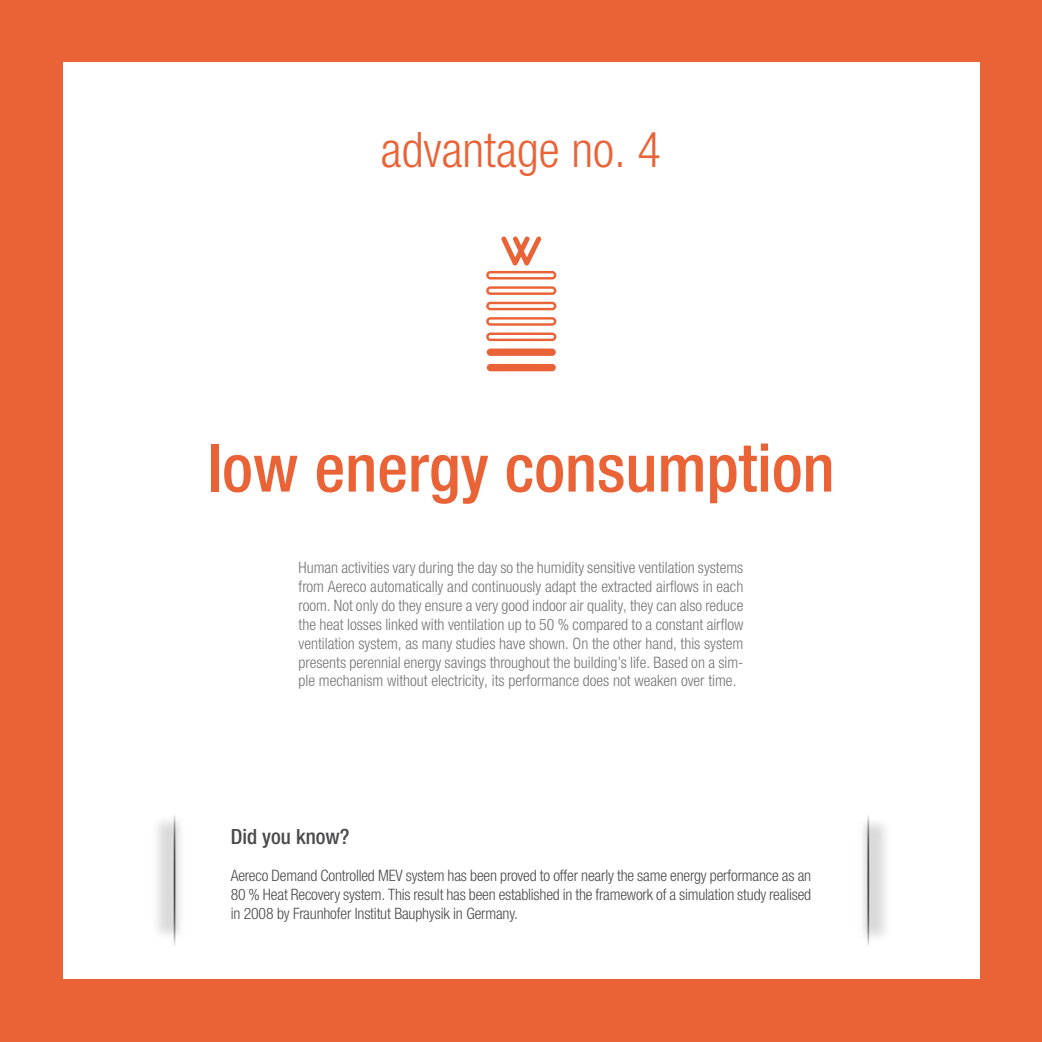
<style>
.page{position:relative;width:1042px;height:1042px;background:#ea6337}
.page>*{position:absolute;margin:0;border:0;box-sizing:border-box;transform-origin:0 0}
.t1{font:500 condensed 66.5px "Helvetica Neue LTW1 G";color:#ea6337}
.t2{font:300 condensed 49px "Helvetica Neue LTW1 G";color:#ea6337}
.t3{font:500 condensed 21px "Helvetica Neue LTW1 G";color:#4b4b4d}
.t4{font:300 condensed 15.75px/18.9px "Helvetica Neue LTW1 G";color:#757577;text-align:justify}
.t5{font:300 condensed 15.75px/18.9px "Helvetica Neue LTW1 G";letter-spacing:-.01em;color:#4b4b4d;text-align:justify}
</style>
<div class="page">
<div style="left:63px;top:63px;width:916px;height:916px;background:#fff"></div>
<div style="left:150px;top:814px;width:39px;height:128px;background:#000;opacity:.15"></div>
<div style="left:177px;top:823px;width:20px;height:109px;background:#fff"></div>
<hr style="left:174px;top:813px;width:1px;height:134px;background:#4b4b4d">
<div style="left:854px;top:816px;width:39px;height:128px;background:#000;opacity:.15"></div>
<div style="left:846px;top:825px;width:20px;height:110px;background:#fff"></div>
<hr style="left:867px;top:813px;width:2px;height:134px;background:#4b4b4d">
<svg style="left:486px;top:271px;width:70px;height:8px"></svg>
<svg style="left:486px;top:286px;width:70px;height:9px"></svg>
<svg style="left:486px;top:302px;width:70px;height:8px"></svg>
<svg style="left:486px;top:317px;width:70px;height:9px"></svg>
<svg style="left:486px;top:332px;width:70px;height:9px"></svg>
<div style="left:487px;top:364px;width:69px;height:7px;background:#ea6337;border-radius:4px"></div>
<div style="left:487px;top:348px;width:69px;height:8px;background:#ea6337;border-radius:4px"></div>
<svg style="left:501px;top:236px;width:40px;height:29px"></svg>
<h2 class="t2" style="left:381px;top:121px;width:282px">advantage no. 4</h2>
<h1 class="t1" style="left:207px;top:428px;width:629px">low energy consumption</h1>
<p class="t4" style="left:299px;top:558px;width:446px">Human activities vary during the day so the humidity sensitive ventilation systems from Aereco automatically and continuously adapt the extracted airflows in each room. Not only do they ensure a very good indoor air quality, they can also reduce the heat losses linked with ventilation up to 50 % compared to a constant airflow ventilation system, as many studies have shown. On the other hand, this system presents perennial energy savings throughout the building’s life. Based on a sim&shy;ple mechanism without electricity, its performance does not weaken over time.</p>
<h3 class="t3" style="left:231px;top:823px;width:120px">Did you know?</h3>
<p class="t5" style="left:231px;top:866px;width:582px">Aereco Demand Controlled MEV system has been proved to offer nearly the same energy performance as an 80 % Heat Recovery system. This result has been established in the framework of a simulation study realised in 2008 by Fraunhofer Institut Bauphysik in Germany.</p>
</div>
